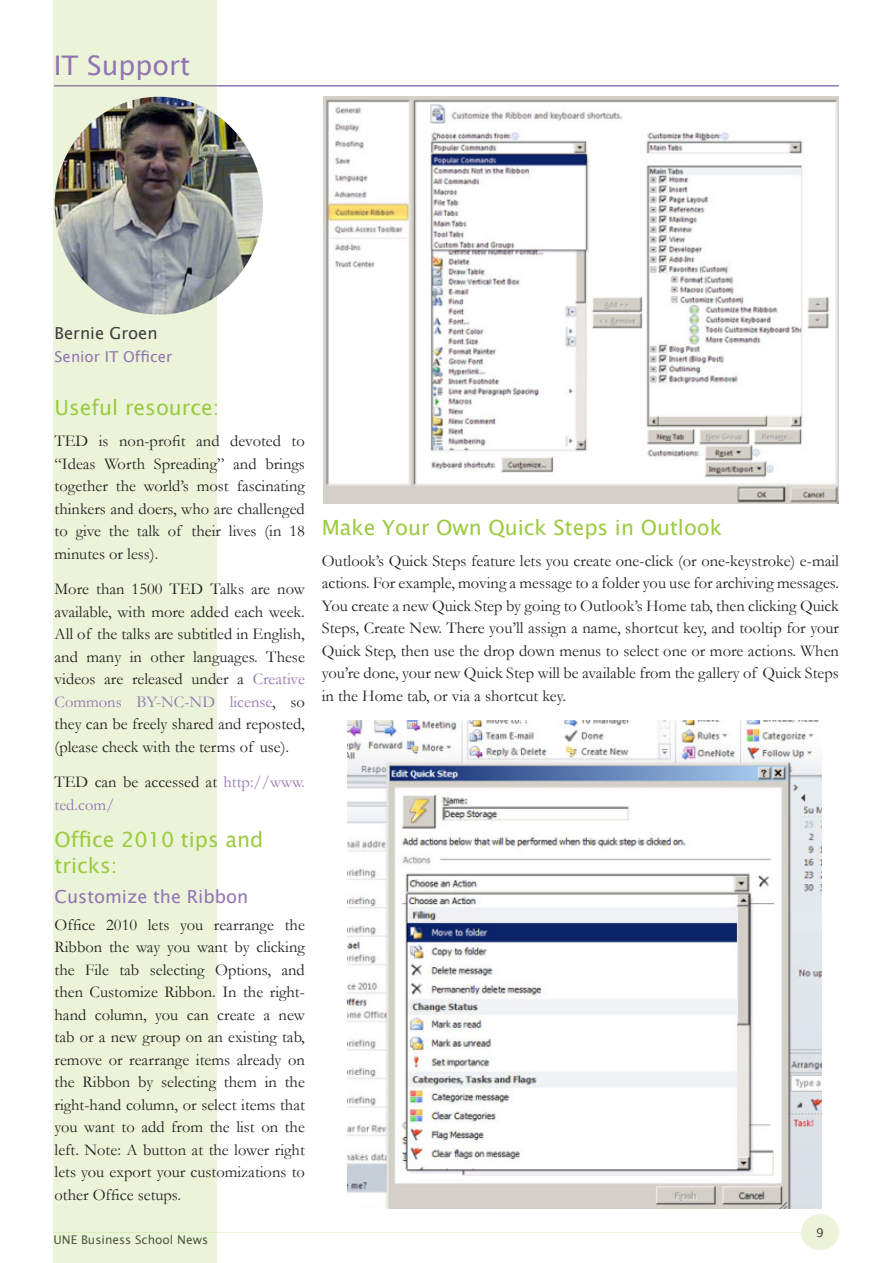
<style>
.page{position:relative;width:893px;height:1263px;background:#fff}
.page>*{position:absolute;margin:0;border:0;box-sizing:border-box;transform-origin:0 0}
.Heading_1{font:27px "Lucida Sans Unicode";color:#9374b3}
.Heading_2{font:21px/25.2px "Lucida Sans Unicode";color:#9bcb40}
.Heading_3{font:18px "Lucida Sans Unicode";color:#9374b3}
.Text{font:16.5px/22.5px "Garamond";color:#231f20;text-align:justify}
.Text-2{font:16.5px/22.5px "Garamond";color:#9374b3}
.t1{font:16.5px "Lucida Sans Unicode";color:#3f3d3f}
.t2{font:15px "Lucida Sans Unicode";color:#9374b3}
.t3{font:12px "Lucida Sans Unicode";color:#3f3d3f}
.s1{color:#9374b3}
.s2{color:#231f20}
</style>
<div class="page">
<div style="left:801px;top:1214px;width:38px;height:36px;background:#ebf4d9;border-radius:50%"></div>
<hr style="left:54px;top:85px;width:785px;height:2px;background:#9374b3">
<hr style="left:54px;top:1232px;width:747px;height:1px;background:#9bcb40">
<div style="left:54px;top:0;width:162px;height:1263px;background:#ebf4d9"></div>
<img style="left:55px;top:97px;width:208px;height:218px">
<img style="left:324px;top:97px;width:515px;height:406px">
<img style="left:348px;top:720px;width:474px;height:489px">
<p class="Heading_1" style="left:54px;top:44px;width:138px">IT Support</p>
<p class="t1" style="left:55px;top:320px;width:105px">Bernie Groen</p>
<p class="t2" style="left:55px;top:344px;width:119px">Senior IT Officer</p>
<p class="Heading_2" style="left:55px;top:395px;width:167px">Useful resource:</p>
<p class="Text" style="left:55px;top:430px;width:252px">TED is non-profit and devoted to “Ideas Worth Spreading” and brings together the world’s most fascinating thinkers and doers, who are challenged to give the talk of their lives (in 18 minutes or less).</p>
<p class="Text" style="left:55px;top:577px;width:252px">More than 1500 TED Talks are now available, with more added each week.<br>All of the talks are subtitled in English, and many in other languages. These videos are released under a <span class="s1">Creative Commons BY-NC-ND license</span>, so they can be freely shared and reposted, (please check with the terms of use).</p>
<p class="Text-2" style="left:55px;top:770px;width:252px"><span class="s2">TED can be accessed at</span> http://www. ted.com/</p>
<p class="Heading_2" style="left:55px;top:827px;width:210px">Office 2010 tips and tricks:</p>
<p class="Heading_3" style="left:55px;top:882px;width:195px">Customize the Ribbon</p>
<p class="Text" style="left:55px;top:913px;width:252px">Office 2010 lets you rearrange the Ribbon the way you want by clicking the File tab selecting Options, and then Customize Ribbon. In the right&shy;hand column, you can create a new tab or a new group on an existing tab, remove or rearrange items already on the Ribbon by selecting them in the right-hand column, or select items that you want to add from the list on the left. Note: A button at the lower right lets you export your customizations to other Office setups.</p>
<p class="t3" style="left:54px;top:1230px;width:156px">UNE Business School News</p>
<p class="Heading_2" style="left:322px;top:515px;width:402px">Make Your Own Quick Steps in Outlook</p>
<p class="Text" style="left:322px;top:549px;width:519px">Outlook’s Quick Steps feature lets you create one-click (or one-keystroke) e-mail actions. For example, moving a message to a folder you use for archiving messages.<br>You create a new Quick Step by going to Outlook’s Home tab, then clicking Quick Steps, Create New. There you’ll assign a name, shortcut key, and tooltip for your Quick Step, then use the drop down menus to select one or more actions. When you’re done, your new Quick Step will be available from the gallery of Quick Steps in the Home tab, or via a shortcut key.</p>
<p class="t3" style="left:816px;top:1223px;width:9px">9</p>
</div>
